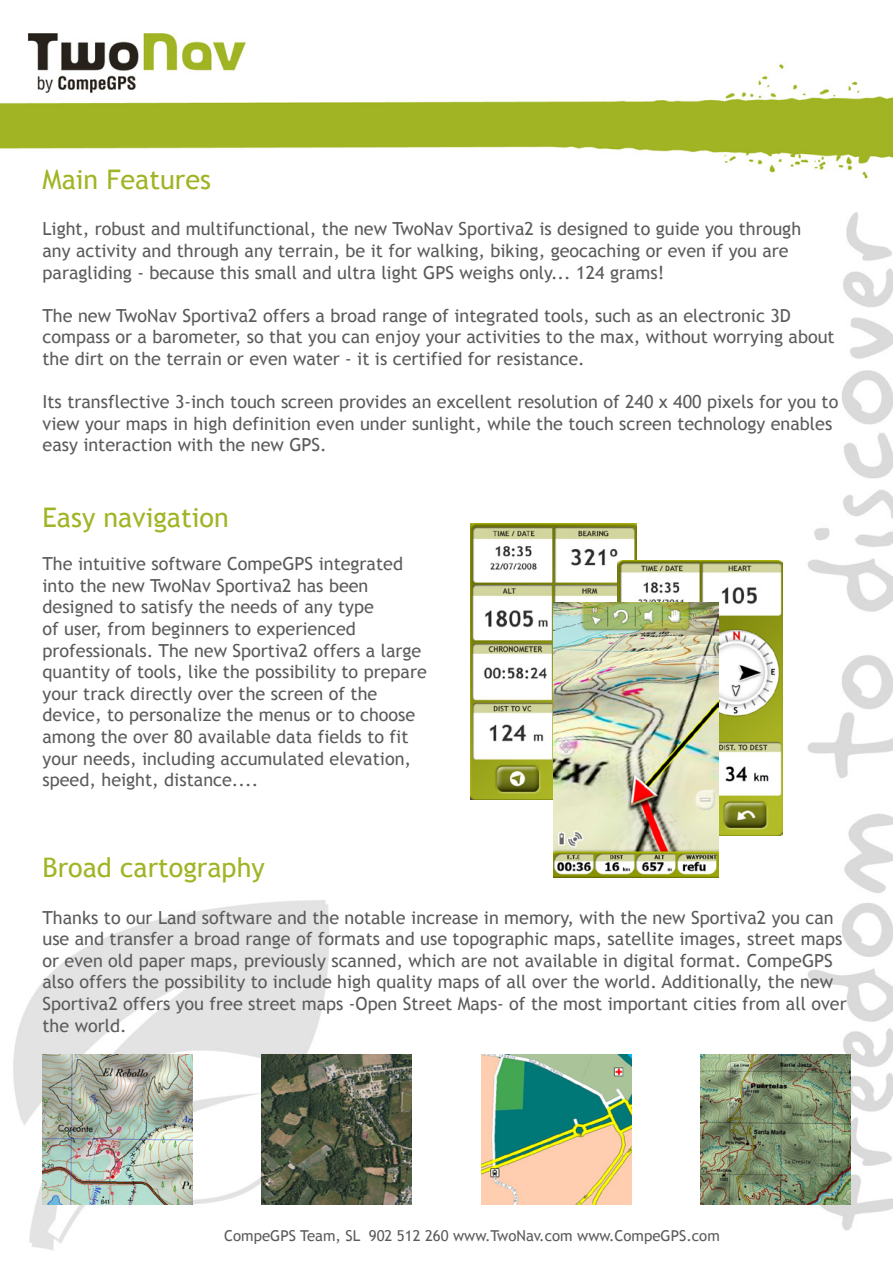
<style>
.page{position:relative;width:893px;height:1263px;background:#fff}
.page>*{position:absolute;margin:0;border:0;box-sizing:border-box;transform-origin:0 0}
.t1{font:27px "Trebuchet MS";color:#a1b424}
.t2{font:18px/21.6px "Trebuchet MS";color:#5b5b5b}
.t3{font:15px "Trebuchet MS";color:#5b5b5b}
</style>
<div class="page">
<img style="left:0;top:33px;width:893px;height:1218px">
<img style="left:471px;top:523px;width:165px;height:276px">
<img style="left:617px;top:560px;width:165px;height:276px">
<img style="left:554px;top:602px;width:165px;height:276px">
<img style="left:43px;top:1054px;width:149px;height:150px">
<img style="left:262px;top:1054px;width:150px;height:150px">
<img style="left:481px;top:1054px;width:150px;height:150px">
<img style="left:701px;top:1054px;width:149px;height:150px">
<h1 class="t1" style="left:43px;top:163px;width:170px">Main Features</h1>
<p class="t2" style="left:43px;top:218px;width:760px">Light, robust and multifunctional, the new TwoNav Sportiva2 is designed to guide you through any activity and through any terrain, be it for walking, biking, geocaching or even if you are paragliding - because this small and ultra light GPS weighs only... 124 grams!</p>
<p class="t2" style="left:43px;top:305px;width:794px">The new TwoNav Sportiva2 offers a broad range of integrated tools, such as an electronic 3D compass or a barometer, so that you can enjoy your activities to the max, without worrying about the dirt on the terrain or even water - it is certified for resistance.</p>
<p class="t2" style="left:43px;top:391px;width:797px">Its transflective 3-inch touch screen provides an excellent resolution of 240 x 400 pixels for you to view your maps in high definition even under sunlight, while the touch screen technology enables easy interaction with the new GPS.</p>
<h1 class="t1" style="left:43px;top:501px;width:188px">Easy navigation</h1>
<p class="t2" style="left:43px;top:553px;width:386px">The intuitive software CompeGPS integrated into the new TwoNav Sportiva2 has been designed to satisfy the needs of any type<br>of user, from beginners to experienced professionals. The new Sportiva2 offers a large quantity of tools, like the possibility to prepare your track directly over the screen of the device, to personalize the menus or to choose among the over 80 available data fields to fit your needs, including accumulated elevation, speed, height, distance....</p>
<h1 class="t1" style="left:43px;top:851px;width:224px">Broad cartography</h1>
<p class="t2" style="left:43px;top:907px;width:806px">Thanks to our Land software and the notable increase in memory, with the new Sportiva2 you can use and transfer a broad range of formats and use topographic maps, satellite images, street maps or even old paper maps, previously scanned, which are not available in digital format. CompeGPS also offers the possibility to include high quality maps of all over the world. Additionally, the new Sportiva2 offers you free street maps -Open Street Maps- of the most important cities from all over the world.</p>
<p class="t3" style="left:224px;top:1227px;width:497px">CompeGPS Team, SL 902 512 260 www.TwoNav.com www.CompeGPS.com</p>
</div>
